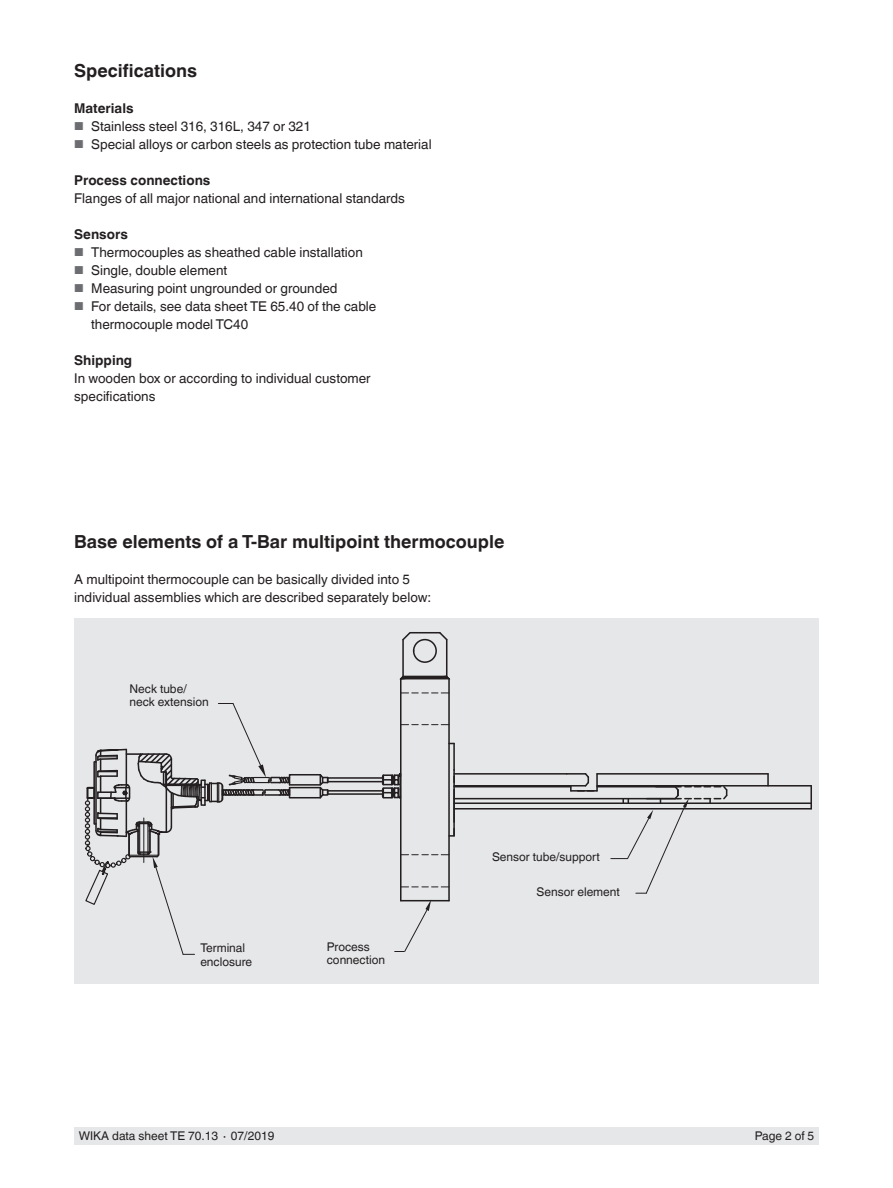
<style>
.page{position:relative;width:893px;height:1188px;background:#fff}
.page>*{position:absolute;margin:0;border:0;box-sizing:border-box;transform-origin:0 0}
.t1{font:700 18px "Helvetica World";color:#231f20}
.t2{font:13.5px/18px "Helvetica World";color:#231f20}
.t3{font:700 13.5px "Helvetica World";color:#231f20}
.t4{font:12px/13.5px "Helvetica World";color:#231f20}
.s1{font-size:11.55px;color:#6c6d70}
</style>
<div class="page">
<div style="left:74px;top:1128px;width:745px;height:17px;background:#e6e7e9"></div>
<div style="left:74px;top:618px;width:744px;height:366px;background:#e6e7e9"></div>
<svg style="left:395px;top:901px;width:36px;height:51px"></svg>
<hr style="left:454px;top:802px;width:357px;height:2px;background:#231f20">
<hr style="left:454px;top:808px;width:357px;height:2px;background:#231f20">
<hr style="left:454px;top:798px;width:224px;height:1px;background:#231f20">
<hr style="left:454px;top:785px;width:103px;height:2px;background:#231f20">
<hr style="left:454px;top:773px;width:113px;height:2px;background:#231f20">
<hr style="left:400px;top:679px;width:1px;height:222px;background:#231f20">
<hr style="left:448px;top:679px;width:2px;height:222px;background:#231f20">
<hr style="left:453px;top:744px;width:2px;height:92px;background:#231f20">
<hr style="left:328px;top:777px;width:55px;height:2px;background:#231f20">
<hr style="left:328px;top:781px;width:55px;height:1px;background:#231f20">
<hr style="left:328px;top:793px;width:55px;height:2px;background:#231f20">
<hr style="left:328px;top:790px;width:55px;height:2px;background:#231f20">
<svg style="left:401px;top:887px;width:48px;height:1px"></svg>
<hr style="left:401px;top:900px;width:48px;height:1px;background:#231f20">
<svg style="left:401px;top:854px;width:48px;height:1px"></svg>
<svg style="left:449px;top:829px;width:6px;height:8px"></svg>
<svg style="left:382px;top:773px;width:18px;height:26px"></svg>
<svg style="left:401px;top:724px;width:47px;height:1px"></svg>
<hr style="left:446px;top:640px;width:1px;height:36px;background:#231f20">
<hr style="left:402px;top:640px;width:2px;height:36px;background:#231f20">
<svg style="left:401px;top:693px;width:48px;height:1px"></svg>
<svg style="left:399px;top:675px;width:52px;height:5px"></svg>
<div style="left:413px;top:639px;width:24px;height:24px;border:2px solid #231f20;border-radius:50%"></div>
<svg style="left:402px;top:632px;width:46px;height:10px"></svg>
<hr style="left:597px;top:785px;width:214px;height:2px;background:#231f20">
<hr style="left:597px;top:773px;width:171px;height:2px;background:#231f20">
<hr style="left:557px;top:785px;width:29px;height:2px;background:#231f20">
<svg style="left:767px;top:774px;width:2px;height:11px"></svg>
<hr style="left:810px;top:786px;width:2px;height:23px;background:#231f20">
<svg style="left:85px;top:703px;width:243px;height:252px"></svg>
<svg style="left:567px;top:773px;width:31px;height:19px"></svg>
<svg style="left:611px;top:786px;width:118px;height:108px"></svg>
<h1 class="t1" style="left:74px;top:60px;width:124px">Specifications</h1>
<p class="t3" style="left:74px;top:100px;width:61px">Materials</p>
<p class="t2" style="left:74px;top:117px;width:238px"><span class="s1">■</span> Stainless steel 316, 316L, 347 or 321</p>
<p class="t2" style="left:74px;top:135px;width:359px"><span class="s1">■</span> Special alloys or carbon steels as protection tube material</p>
<p class="t3" style="left:74px;top:172px;width:138px">Process connections</p>
<p class="t2" style="left:74px;top:189px;width:332px">Flanges of all major national and international standards</p>
<p class="t3" style="left:74px;top:226px;width:55px">Sensors</p>
<p class="t2" style="left:74px;top:243px;width:290px"><span class="s1">■</span> Thermocouples as sheathed cable installation</p>
<p class="t2" style="left:74px;top:261px;width:155px"><span class="s1">■</span> Single, double element</p>
<p class="t2" style="left:74px;top:279px;width:265px"><span class="s1">■</span> Measuring point ungrounded or grounded</p>
<p class="t2" style="left:91px;top:297px;width:287px;text-indent:-17px"><span class="s1">■</span> For details, see data sheet TE 65.40 of the cable thermocouple model TC40</p>
<p class="t3" style="left:74px;top:352px;width:60px">Shipping</p>
<p class="t2" style="left:74px;top:369px;width:298px">In wooden box or according to individual customer specifications</p>
<h1 class="t1" style="left:74px;top:532px;width:432px">Base elements of a T-Bar multipoint thermocouple</h1>
<p class="t2" style="left:74px;top:570px;width:358px">A multipoint thermocouple can be basically divided into 5 individual assemblies which are described separately below:</p>
<p class="t4" style="left:129px;top:682px;width:81px">Neck tube/ neck extension</p>
<p class="t4" style="left:200px;top:940px;width:53px;line-height:14.4px">Terminal enclosure</p>
<p class="t4" style="left:327px;top:940px;width:60px">Process connection</p>
<p class="t4" style="left:492px;top:850px;width:109px">Sensor tube/support</p>
<p class="t4" style="left:537px;top:885px;width:85px">Sensor element</p>
<p class="t4" style="left:79px;top:1130px;width:197px">WIKA data sheet TE 70.13 ∙ 07/2019</p>
<p class="t4" style="left:755px;top:1130px;width:61px">Page 2 of 5</p>
</div>
